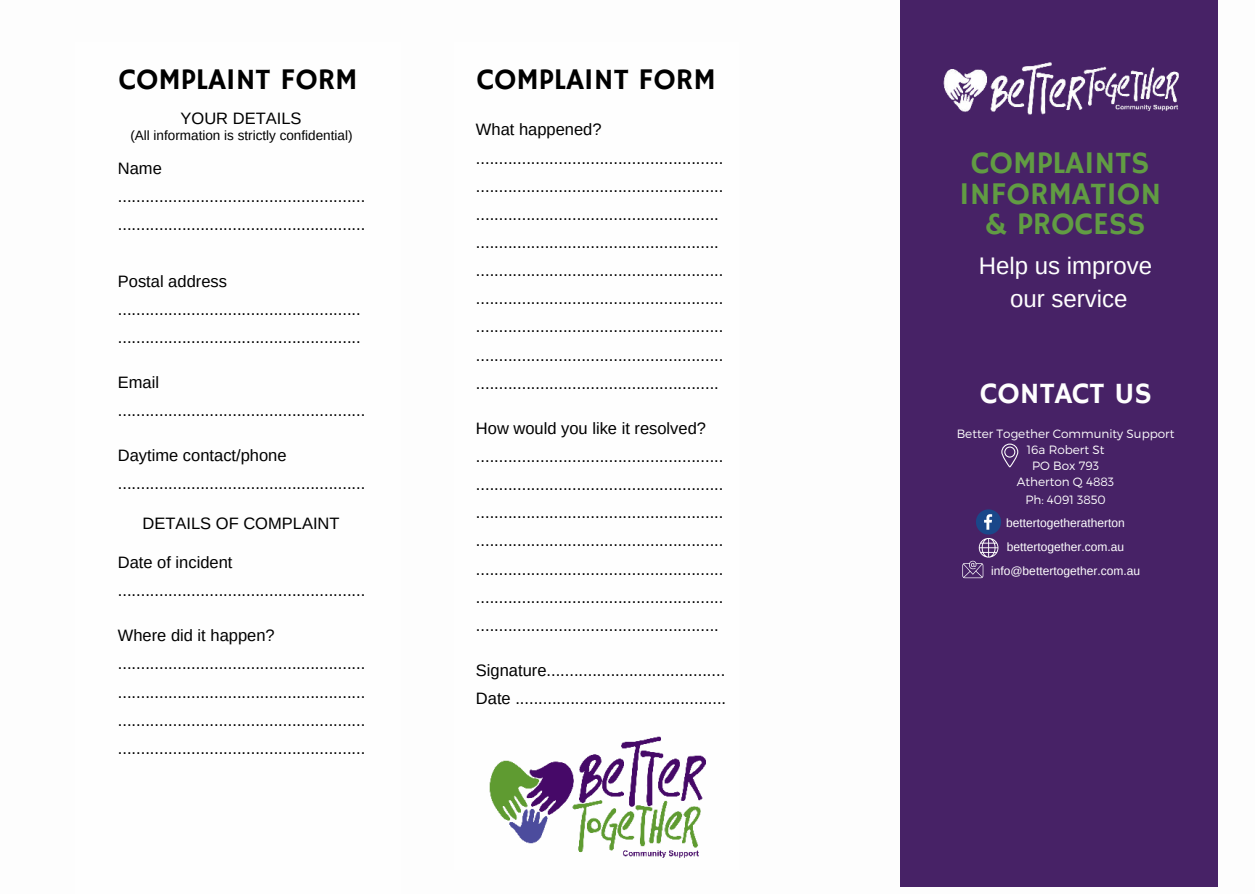
<style>
.page{position:relative;width:1255px;height:894px;background:#fff}
.page>*{position:absolute;margin:0;border:0;box-sizing:border-box;transform-origin:0 0}
.t1{font:31.5px/30.3px "Hammersmith One";color:#619c43;text-align:center}
.t2{font:29.85px "Hammersmith One";color:#000}
.t3{font:29.85px "Hammersmith One";color:#fefefe}
.t4{font:24px/32.7px "Arimo";color:#fefefe;text-align:center}
.t5{font:16.5px/28.2px "Arimo";color:#000}
.t6{font:13.5px "Arimo";color:#000}
.t7{font:300 12px/16px "Montserrat";color:#fefefe;text-align:center}
.t8{font:12px/24px "Arimo";color:#fefefe;text-align:center}
</style>
<div class="page">
<div style="left:900px;top:0;width:317px;height:885px;background:#472266"></div>
<svg style="left:1001px;top:443px;width:17px;height:24px"></svg>
<svg style="left:962px;top:509px;width:39px;height:69px"></svg>
<img style="left:943px;top:62px;width:236px;height:53px">
<img style="left:489px;top:736px;width:217px;height:122px">
<h2 class="t2" style="left:119px;top:62px;width:240px">COMPLAINT FORM</h2>
<h2 class="t2" style="left:476px;top:62px;width:240px">COMPLAINT FORM</h2>
<p class="t5" style="left:180px;top:105px;width:122px">YOUR DETAILS</p>
<p class="t6" style="left:130px;top:127px;width:224px">(All information is strictly confidential)</p>
<p class="t5" style="left:118px;top:154px;width:249px">Name ...................................................... ......................................................</p>
<p class="t5" style="left:476px;top:116px;width:249px">What happened? ...................................................... ...................................................... ..................................................... ..................................................... ...................................................... ...................................................... ...................................................... ...................................................... .....................................................</p>
<p class="t5" style="left:476px;top:414px;width:249px">How would you like it resolved? ...................................................... ...................................................... ...................................................... ...................................................... ...................................................... ...................................................... .....................................................</p>
<p class="t5" style="left:476px;top:656px;width:252px">Signature.......................................<br>Date ..............................................</p>
<p class="t5" style="left:118px;top:267px;width:244px">Postal address ..................................................... .....................................................</p>
<p class="t5" style="left:118px;top:368px;width:249px">Email ......................................................</p>
<p class="t5" style="left:118px;top:441px;width:249px">Daytime contact/phone ......................................................</p>
<p class="t5" style="left:142px;top:509px;width:198px">DETAILS OF COMPLAINT</p>
<p class="t5" style="left:118px;top:548px;width:249px">Date of incident ......................................................</p>
<p class="t5" style="left:118px;top:621px;width:249px">Where did it happen? ...................................................... ...................................................... ...................................................... ......................................................</p>
<h1 class="t1" style="left:959px;top:149px;width:204px">COMPLAINTS<br>INFORMATION &amp; PROCESS</h1>
<h3 class="t4" style="left:978px;top:249px;width:175px">Help us improve our service</h3>
<h2 class="t3" style="left:980px;top:376px;width:173px">CONTACT US</h2>
<p class="t7" style="left:956px;top:425px;width:219px">Better Together Community Support<br>16a Robert St<br>PO Box 793<br>Atherton Q 4883</p>
<p class="t7" style="left:1025px;top:491px;width:82px">Ph: 4091 3850</p>
<p class="t8" style="left:991px;top:510px;width:150px">bettertogetheratherton bettertogether.com.au info@bettertogether.com.au</p>
</div>
